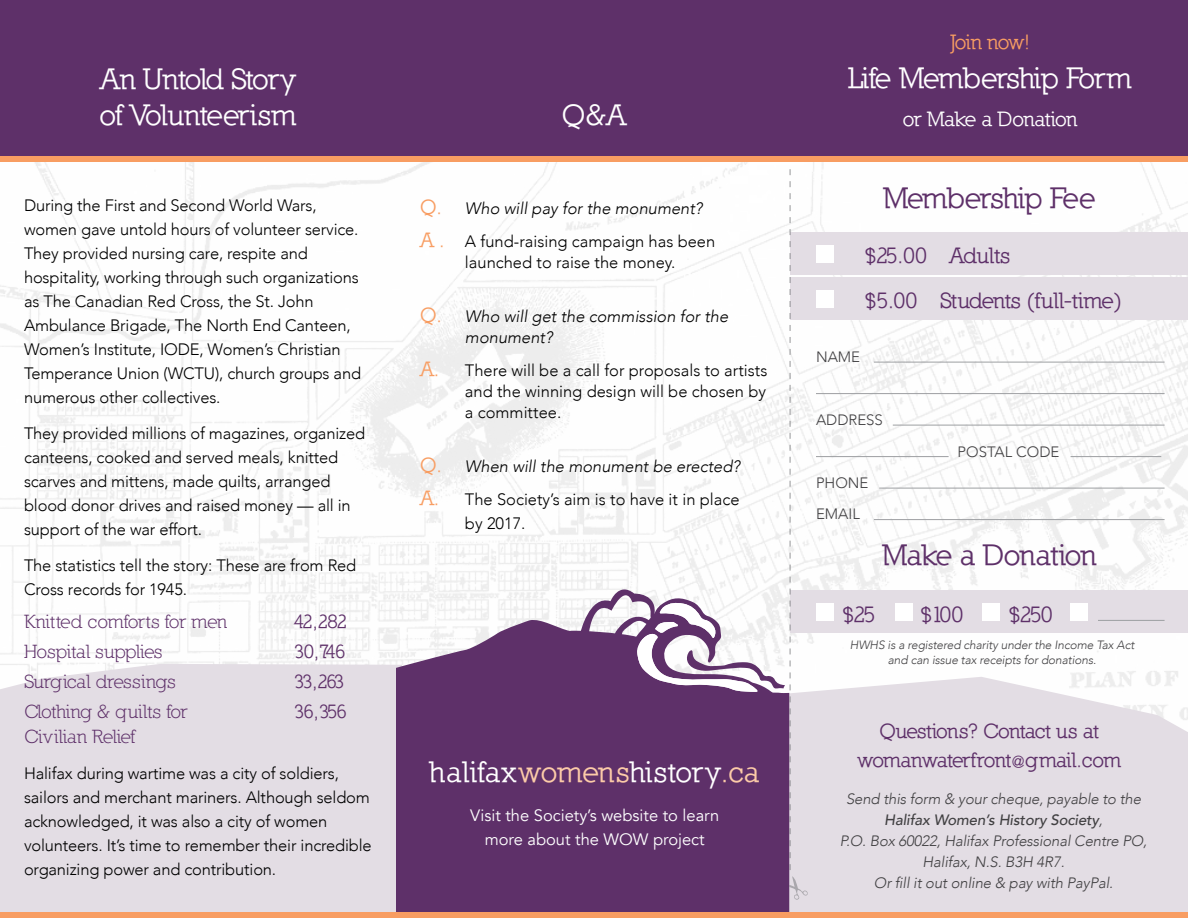
<style>
.page{position:relative;width:1188px;height:918px;background:#fff}
.page>*{position:absolute;margin:0;border:0;box-sizing:border-box;transform-origin:0 0}
.t1{font:700 30px/36px "Nilland";letter-spacing:-.005em;color:#fff}
.t2{font:700 30px "Nilland";letter-spacing:-.03em;color:#5e3069}
.t3{font:700 30px "Nilland";letter-spacing:-.045em;color:#fff}
.t4{font:700 22.5px/45px "Nilland";color:#5e3069}
.t5{font:700 21px/28.5px "Nilland";letter-spacing:-.025em;color:#5e3069;text-align:center}
.t6{font:700 21px "Nilland";letter-spacing:-.03em;color:#fff}
.t7{font:700 21px "Nilland";letter-spacing:-.035em;color:#f89d62}
.t8{font:19.5px "Nilland";letter-spacing:-.025em;color:#5e3069}
.t9{font:700 19.5px "Nilland";letter-spacing:-.065em;color:#5e3069}
.t10{font:300 16.5px/24px "Avenir";letter-spacing:-.01em;color:#000}
.t11{font:16.5px/24px "Avenir";color:#fff;text-align:center}
.t12{font:italic 300 16.5px/21px "Avenir";color:#000}
.t13{font:italic 300 15px/21px "Avenir";letter-spacing:-.01em;color:#414042;text-align:center}
.t14{font:300 15px/31.5px "Avenir";color:#414042}
.t15{font:italic 300 12px/15px "Avenir";letter-spacing:-.01em;color:#414042;text-align:center}
.s1{font-family:"Nilland";font-weight:700;font-size:21px;color:#f89d62}
.s2{font-style:italic}
.s3{font-family:"Nilland";font-weight:700;font-style:normal;font-size:21px;color:#f89d62}
.s4{color:#fccba8}
.s5{font-weight:500}
</style>
<div class="page">
<svg style="left:789px;top:677px;width:399px;height:236px;fill:#e3dde4"></svg>
<div style="left:0;top:664px;width:396px;height:249px;background:#e3dde4"></div>
<div style="left:790px;top:232px;width:398px;height:43px;background:#e3dde4"></div>
<div style="left:790px;top:590px;width:398px;height:43px;background:#e3dde4"></div>
<div style="left:790px;top:278px;width:398px;height:42px;background:#e3dde4"></div>
<svg style="left:396px;top:618px;width:393px;height:295px;fill:#5e3069"></svg>
<div style="left:0;top:0;width:1188px;height:157px;background:#5e3069"></div>
<div style="left:0;top:157px;width:1188px;height:5px;background:#f89d62"></div>
<div style="left:0;top:913px;width:1188px;height:5px;background:#f89d62"></div>
<svg style="left:580px;top:169px;width:211px;height:701px"></svg>
<svg style="left:789px;top:876px;width:20px;height:24px"></svg>
<hr style="left:874px;top:362px;width:291px;height:1px;background:#9d9fa2">
<hr style="left:1098px;top:620px;width:67px;height:1px;background:#9d9fa2">
<hr style="left:893px;top:425px;width:272px;height:1px;background:#9d9fa2">
<hr style="left:879px;top:488px;width:286px;height:1px;background:#9d9fa2">
<hr style="left:816px;top:393px;width:349px;height:1px;background:#9d9fa2">
<hr style="left:816px;top:456px;width:133px;height:1px;background:#9d9fa2">
<hr style="left:1071px;top:456px;width:90px;height:1px;background:#9d9fa2">
<hr style="left:874px;top:519px;width:291px;height:1px;background:#9d9fa2">
<div style="left:816px;top:246px;width:17px;height:17px;background:#fff"></div>
<div style="left:816px;top:604px;width:17px;height:17px;background:#fff"></div>
<div style="left:895px;top:604px;width:17px;height:17px;background:#fff"></div>
<div style="left:983px;top:604px;width:17px;height:17px;background:#fff"></div>
<div style="left:1071px;top:604px;width:17px;height:17px;background:#fff"></div>
<div style="left:816px;top:290px;width:17px;height:17px;background:#fff"></div>
<h1 class="t1" style="left:100px;top:61px;width:198px">An Untold Story of Volunteerism</h1>
<p class="t10" style="left:24px;top:193px;width:339px">During the First and Second World Wars, women gave untold hours of volunteer service.<br>They provided nursing care, respite and hospitality, working through such organizations as The Canadian Red Cross, the St. John Ambulance Brigade, The North End Canteen, Women’s Institute, IODE, Women’s Christian Temperance Union (WCTU), church groups and numerous other collectives.</p>
<p class="t10" style="left:24px;top:421px;width:343px">They provided millions of magazines, organized canteens, cooked and served meals, knitted scarves and mittens, made quilts, arranged blood donor drives and raised money — all in support of the war effort.</p>
<p class="t10" style="left:24px;top:553px;width:334px">The statistics tell the story: These are from Red<br>Cross records for 1945.</p>
<p class="t8" style="left:24px;top:610px;width:205px">Knitted comforts for men</p>
<p class="t9" style="left:294px;top:610px;width:55px">42,282</p>
<p class="t8" style="left:24px;top:640px;width:140px">Hospital supplies</p>
<p class="t9" style="left:294px;top:640px;width:53px">30,746</p>
<p class="t8" style="left:24px;top:670px;width:153px">Surgical dressings</p>
<p class="t9" style="left:294px;top:670px;width:52px">33,263</p>
<p class="t8" style="left:24px;top:700px;width:165px">Clothing &amp; quilts for</p>
<p class="t9" style="left:294px;top:700px;width:54px">36,356</p>
<p class="t8" style="left:24px;top:725px;width:113px">Civilian Relief</p>
<p class="t10" style="left:24px;top:761px;width:349px">Halifax during wartime was a city of soldiers, sailors and merchant mariners. Although seldom acknowledged, it was also a city of women volunteers. It’s time to remember their incredible organizing power and contribution.</p>
<p class="t7" style="left:950px;top:30px;width:81px">Join now!</p>
<h1 class="t3" style="left:848px;top:61px;width:285px">Life Membership Form</h1>
<h1 class="t1" style="left:562px;top:97px;width:66px">Q&amp;A</h1>
<p class="t6" style="left:903px;top:106px;width:176px">or Make a Donation</p>
<p class="t10" style="left:420px;top:192px;width:297px;line-height:33px"><span class="s1">Q.</span> <span class="s2">Who will pay for the monument?<br></span><span class="s1">A .</span> A fund-raising campaign has been</p>
<p class="t10" style="left:465px;top:251px;width:212px">launched to raise the money.</p>
<p class="t12" style="left:465px;top:306px;width:265px;text-indent:-45px"><span class="s3">Q.</span> Who will get the commission for the monument?</p>
<p class="t10" style="left:465px;top:360px;width:304px;line-height:21px;text-align:justify;text-indent:-45px"><span class="s1">A.</span> There will be a call for proposals to artists and the winning design will be chosen by a committee.</p>
<p class="t10" style="left:420px;top:450px;width:322px;line-height:33px"><span class="s1">Q.</span> <span class="s2">When will the monument be erected?<br></span><span class="s1">A.</span> The Society’s aim is to have it in place</p>
<p class="t10" style="left:465px;top:512px;width:62px">by 2017.</p>
<h1 class="t1" style="left:429px;top:753px;width:332px">halifax<span class="s4">womens</span>history<span class="s4">.ca</span></h1>
<p class="t11" style="left:470px;top:804px;width:251px">Visit the Society’s website to learn more about the WOW project</p>
<h1 class="t2" style="left:883px;top:181px;width:214px">Membership Fee</h1>
<h2 class="t4" style="left:865px;top:232px;width:259px">$25.00 Adults<br>$5.00 Students (full-time)</h2>
<p class="t14" style="left:816px;top:341px;width:46px">NAME</p>
<p class="t14" style="left:816px;top:404px;width:68px">ADDRESS</p>
<p class="t14" style="left:816px;top:467px;width:54px">PHONE<br>EMAIL</p>
<p class="t14" style="left:958px;top:436px;width:103px">POSTAL CODE</p>
<h1 class="t2" style="left:882px;top:537px;width:216px">Make a Donation</h1>
<h2 class="t4" style="left:842px;top:592px;width:34px">$25</h2>
<h2 class="t4" style="left:920px;top:592px;width:45px">$100</h2>
<h2 class="t4" style="left:1008px;top:592px;width:46px">$250</h2>
<p class="t15" style="left:850px;top:638px;width:286px">HWHS is a registered charity under the Income Tax Act and can issue tax receipts for donations.</p>
<p class="t5" style="left:857px;top:717px;width:265px">Questions? Contact us at womanwaterfront@gmail.com</p>
<p class="t13" style="left:840px;top:788px;width:309px">Send this form &amp; your cheque, payable to the <span class="s5">Halifax Women’s History Society</span>,<br>P.O. Box 60022, Halifax Professional Centre PO, Halifax, N.S. B3H 4R7.<br>Or fill it out online &amp; pay with PayPal.</p>
</div>
